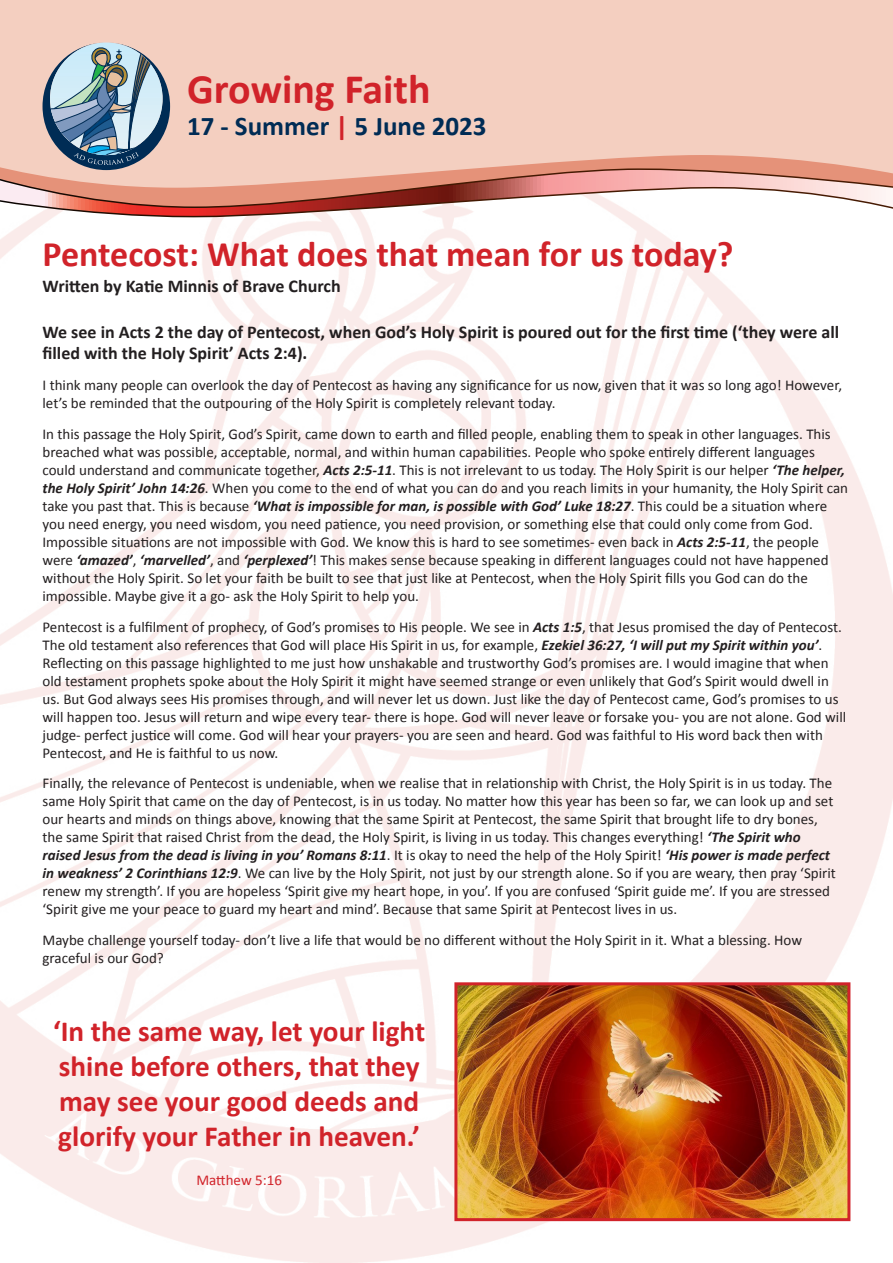
<style>
.page{position:relative;width:893px;height:1263px;background:#fff}
.page>*{position:absolute;margin:0;border:0;box-sizing:border-box;transform-origin:0 0}
.t1{font:700 42px "Calibri";color:#d1232a}
.t2{font:700 36px "Calibri";color:#d1232a}
.t3{font:700 29.25px/35.1px "Calibri";color:#d1232a}
.t4{font:700 27px "Calibri";color:#002c55}
.t5{font:700 18px/21.6px "Calibri";color:#231f20}
.t6{font:15px/18px "Calibri";color:#231f20}
.t7{font:15px "Calibri";color:#d1232a}
.s1{color:#d1232a}
.s2{font-weight:700;font-style:italic}
</style>
<div class="page">
<img style="left:0;top:218px;width:893px;height:1045px">
<svg style="left:32px;top:209px;width:607px;height:9px"></svg>
<svg style="left:0;top:188px;width:893px;height:21px"></svg>
<svg style="left:0;top:0;width:893px;height:188px;background:#f1c9ba"></svg>
<svg style="left:43px;top:43px;width:127px;height:127px;background:#91a2ae"></svg>
<img style="left:458px;top:986px;width:388px;height:231px">
<div style="left:454px;top:982px;width:396px;height:239px;border:3px solid #d1232a"></div>
<p class="t1" style="left:187px;top:59px;width:245px">Growing Faith</p>
<p class="t4" style="left:187px;top:107px;width:301px">17 - Summer <span class="s1">|</span> 5 June 2023</p>
<p class="t2" style="left:43px;top:228px;width:692px">Pentecost: What does that mean for us today?</p>
<p class="t5" style="left:43px;top:274px;width:300px">Written by Katie Minnis of Brave Church</p>
<p class="t5" style="left:43px;top:320px;width:798px">We see in Acts 2 the day of Pentecost, when God’s Holy Spirit is poured out for the first time (‘they were all filled with the Holy Spirit’ Acts 2:4).</p>
<p class="t6" style="left:43px;top:376px;width:801px">I think many people can overlook the day of Pentecost as having any significance for us now, given that it was so long ago! However, let’s be reminded that the outpouring of the Holy Spirit is completely relevant today.</p>
<p class="t6" style="left:43px;top:424px;width:807px">In this passage the Holy Spirit, God’s Spirit, came down to earth and filled people, enabling them to speak in other languages. This breached what was possible, acceptable, normal, and within human capabilities. People who spoke entirely different languages could understand and communicate together, <span class="s2">Acts 2:5-11</span>. This is not irrelevant to us today. The Holy Spirit is our helper <span class="s2">‘The helper, the Holy Spirit’ John 14:26</span>. When you come to the end of what you can do and you reach limits in your humanity, the Holy Spirit can take you past that. This is because <span class="s2">‘What is impossible for man, is possible with God’ Luke 18:27</span>. This could be a situation where you need energy, you need wisdom, you need patience, you need provision, or something else that could only come from God.<br>Impossible situations are not impossible with God. We know this is hard to see sometimes- even back in <span class="s2">Acts 2:5-11</span>, the people were <span class="s2">‘amazed’</span>, <span class="s2">‘marvelled’</span>, and <span class="s2">‘perplexed’</span>! This makes sense because speaking in different languages could not have happened without the Holy Spirit. So let your faith be built to see that just like at Pentecost, when the Holy Spirit fills you God can do the impossible. Maybe give it a go- ask the Holy Spirit to help you.</p>
<p class="t6" style="left:43px;top:617px;width:805px">Pentecost is a fulfilment of prophecy, of God’s promises to His people. We see in <span class="s2">Acts 1:5</span>, that Jesus promised the day of Pentecost.<br>The old testament also references that God will place His Spirit in us, for example, <span class="s2">Ezekiel 36:27, ‘I will put my Spirit within you’</span>.<br>Reflecting on this passage highlighted to me just how unshakable and trustworthy God’s promises are. I would imagine that when old testament prophets spoke about the Holy Spirit it might have seemed strange or even unlikely that God’s Spirit would dwell in us. But God always sees His promises through, and will never let us down. Just like the day of Pentecost came, God’s promises to us will happen too. Jesus will return and wipe every tear- there is hope. God will never leave or forsake you- you are not alone. God will judge- perfect justice will come. God will hear your prayers- you are seen and heard. God was faithful to His word back then with Pentecost, and He is faithful to us now.</p>
<p class="t6" style="left:43px;top:774px;width:795px">Finally, the relevance of Pentecost is undeniable, when we realise that in relationship with Christ, the Holy Spirit is in us today. The same Holy Spirit that came on the day of Pentecost, is in us today. No matter how this year has been so far, we can look up and set our hearts and minds on things above, knowing that the same Spirit at Pentecost, the same Spirit that brought life to dry bones, the same Spirit that raised Christ from the dead, the Holy Spirit, is living in us today. This changes everything! <span class="s2">‘The Spirit who raised Jesus from the dead is living in you’ Romans 8:11</span>. It is okay to need the help of the Holy Spirit! <span class="s2">‘His power is made perfect in weakness’ 2 Corinthians 12:9</span>. We can live by the Holy Spirit, not just by our strength alone. So if you are weary, then pray ‘Spirit renew my strength’. If you are hopeless ‘Spirit give my heart hope, in you’. If you are confused ‘Spirit guide me’. If you are stressed ‘Spirit give me your peace to guard my heart and mind’. Because that same Spirit at Pentecost lives in us.</p>
<p class="t6" style="left:43px;top:931px;width:761px">Maybe challenge yourself today- don’t live a life that would be no different without the Holy Spirit in it. What a blessing. How graceful is our God?</p>
<p class="t3" style="left:53px;top:1012px;width:373px">‘In the same way, let your light shine before others, that they may see your good deeds and glorify your Father in heaven.’</p>
<p class="t7" style="left:196px;top:1169px;width:87px">Matthew 5:16</p>
</div>
